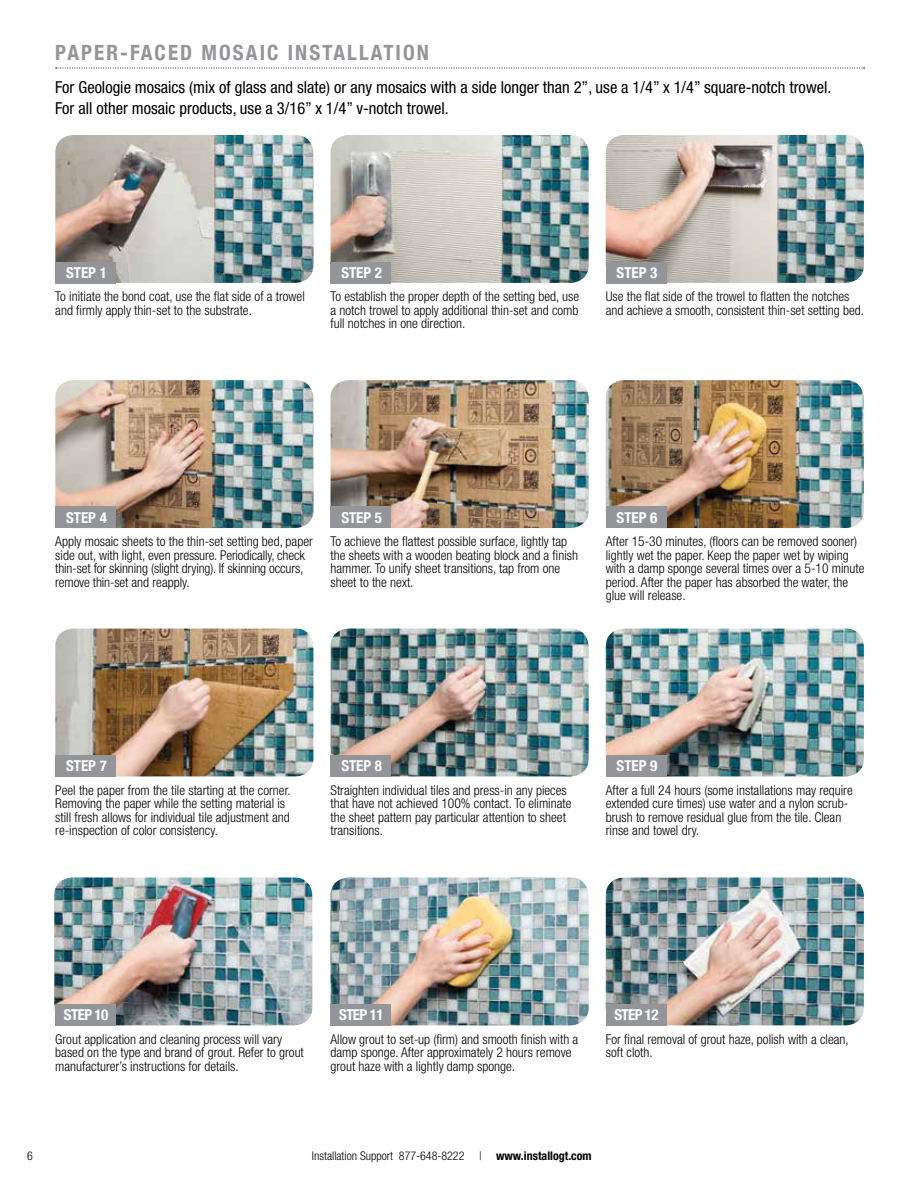
<style>
.page{position:relative;width:918px;height:1188px;background:#fff}
.page>*{position:absolute;margin:0;border:0;box-sizing:border-box;transform-origin:0 0}
.t1{font:700 condensed 21px "Helvetica Neue";letter-spacing:.1em;color:#939598}
.t2{font:condensed 16.5px/21px "Helvetica Neue LT Std";color:#000}
.t3{font:700 condensed 15px "Helvetica Neue";color:#fff}
.t4{font:300 condensed 13.5px/13.5px "Helvetica Neue LT Std";color:#000}
.t5{font:300 condensed 12px "Helvetica Neue LT Std";color:#000}
.s1{font-weight:700}
</style>
<div class="page">
<img style="left:331px;top:878px;width:258px;height:147px">
<img style="left:606px;top:878px;width:258px;height:147px">
<img style="left:55px;top:629px;width:258px;height:147px">
<img style="left:331px;top:629px;width:258px;height:147px">
<img style="left:606px;top:629px;width:258px;height:147px">
<img style="left:55px;top:135px;width:258px;height:148px">
<img style="left:331px;top:135px;width:258px;height:148px">
<img style="left:606px;top:135px;width:258px;height:148px">
<img style="left:55px;top:380px;width:258px;height:148px">
<img style="left:331px;top:380px;width:258px;height:148px">
<img style="left:606px;top:380px;width:258px;height:148px">
<svg style="left:56px;top:68px;width:809px;height:1px"></svg>
<div style="left:55px;top:262px;width:61px;height:21px;background:#939598"></div>
<div style="left:331px;top:262px;width:60px;height:21px;background:#939598"></div>
<div style="left:606px;top:262px;width:61px;height:21px;background:#939598"></div>
<div style="left:55px;top:507px;width:61px;height:21px;background:#939598"></div>
<div style="left:331px;top:507px;width:60px;height:21px;background:#939598"></div>
<div style="left:606px;top:507px;width:61px;height:21px;background:#939598"></div>
<div style="left:55px;top:756px;width:61px;height:21px;background:#939598"></div>
<div style="left:331px;top:756px;width:60px;height:21px;background:#939598"></div>
<div style="left:606px;top:756px;width:61px;height:21px;background:#939598"></div>
<img style="left:54px;top:878px;width:258px;height:147px">
<div style="left:55px;top:1004px;width:61px;height:21px;background:#939598"></div>
<div style="left:331px;top:1004px;width:60px;height:21px;background:#939598"></div>
<div style="left:606px;top:1004px;width:61px;height:21px;background:#939598"></div>
<h1 class="t1" style="left:55px;top:40px;width:375px">PAPER-FACED MOSAIC INSTALLATION</h1>
<p class="t2" style="left:55px;top:76px;width:778px">For Geologie mosaics (mix of glass and slate) or any mosaics with a side longer than 2”, use a 1/4” x 1/4” square-notch trowel.<br>For all other mosaic products, use a 3/16” x 1/4” v-notch trowel.</p>
<p class="t3" style="left:66px;top:263px;width:42px">STEP 1</p>
<p class="t3" style="left:341px;top:263px;width:42px">STEP 2</p>
<p class="t3" style="left:617px;top:263px;width:42px">STEP 3</p>
<p class="t4" style="left:55px;top:290px;width:251px">To initiate the bond coat, use the flat side of a trowel and firmly apply thin-set to the substrate.</p>
<p class="t4" style="left:331px;top:290px;width:250px;text-align:justify">To establish the proper depth of the setting bed, use a notch trowel to apply additional thin-set and comb full notches in one direction.</p>
<p class="t4" style="left:606px;top:290px;width:260px">Use the flat side of the trowel to flatten the notches and achieve a smooth, consistent thin-set setting bed.</p>
<p class="t3" style="left:66px;top:508px;width:42px">STEP 4</p>
<p class="t3" style="left:341px;top:508px;width:42px">STEP 5</p>
<p class="t3" style="left:617px;top:508px;width:42px">STEP 6</p>
<p class="t4" style="left:55px;top:535px;width:259px">Apply mosaic sheets to the thin-set setting bed, paper side out, with light, even pressure. Periodically, check thin-set for skinning (slight drying). If skinning occurs, remove thin-set and reapply.</p>
<p class="t4" style="left:331px;top:535px;width:249px">To achieve the flattest possible surface, lightly tap the sheets with a wooden beating block and a finish hammer. To unify sheet transitions, tap from one sheet to the next.</p>
<p class="t4" style="left:606px;top:535px;width:260px">After 15-30 minutes, (floors can be removed sooner) lightly wet the paper. Keep the paper wet by wiping with a damp sponge several times over a 5-10 minute period. After the paper has absorbed the water, the glue will release.</p>
<p class="t3" style="left:66px;top:757px;width:42px">STEP 7</p>
<p class="t3" style="left:341px;top:757px;width:42px">STEP 8</p>
<p class="t3" style="left:617px;top:757px;width:42px">STEP 9</p>
<p class="t4" style="left:55px;top:783px;width:237px">Peel the paper from the tile starting at the corner.<br>Removing the paper while the setting material is still fresh allows for individual tile adjustment and re-inspection of color consistency.</p>
<p class="t4" style="left:331px;top:783px;width:243px">Straighten individual tiles and press-in any pieces that have not achieved 100% contact. To eliminate the sheet pattern pay particular attention to sheet transitions.</p>
<p class="t4" style="left:606px;top:783px;width:249px">After a full 24 hours (some installations may require extended cure times) use water and a nylon scrub&shy;brush to remove residual glue from the tile. Clean rinse and towel dry.</p>
<p class="t3" style="left:64px;top:1006px;width:46px">STEP 10</p>
<p class="t3" style="left:339px;top:1006px;width:46px">STEP 11</p>
<p class="t3" style="left:614px;top:1006px;width:46px">STEP 12</p>
<p class="t4" style="left:55px;top:1032px;width:250px">Grout application and cleaning process will vary based on the type and brand of grout. Refer to grout manufacturer’s instructions for details.</p>
<p class="t4" style="left:331px;top:1032px;width:249px">Allow grout to set-up (firm) and smooth finish with a damp sponge. After approximately 2 hours remove grout haze with a lightly damp sponge.</p>
<p class="t4" style="left:606px;top:1032px;width:245px">For final removal of grout haze, polish with a clean, soft cloth.</p>
<p class="t5" style="left:27px;top:1149px;width:7px">6</p>
<p class="t5" style="left:312px;top:1148px;width:281px">Installation Support 877-648-8222 | <span class="s1">www.installogt.com</span></p>
</div>
